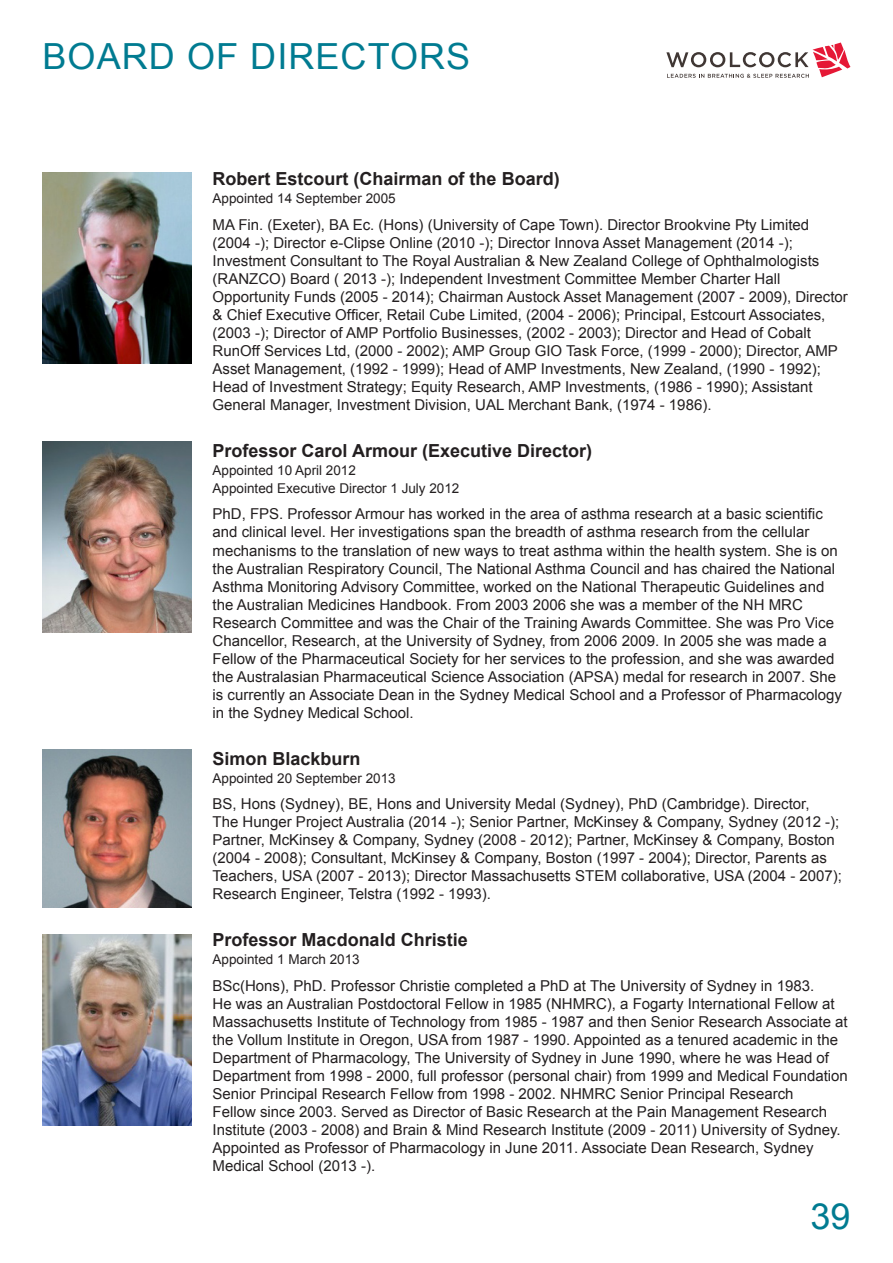
<style>
.page{position:relative;width:893px;height:1263px;background:#fff}
.page>*{position:absolute;margin:0;border:0;box-sizing:border-box;transform-origin:0 0}
.blue_page_heading{font:36px "Arial";letter-spacing:.03em;color:#007b91}
.red_heading{font:700 18px "Arial";color:#231f20}
.red_heading-2{font:15px/18px "Arial";color:#231f20}
.red_heading-3{font:13.5px "Arial";color:#231f20}
</style>
<div class="page">
<svg style="left:666px;top:43px;width:184px;height:35px"></svg>
<img style="left:43px;top:172px;width:148px;height:192px">
<img style="left:43px;top:441px;width:148px;height:191px">
<img style="left:43px;top:750px;width:148px;height:158px">
<img style="left:43px;top:934px;width:148px;height:192px">
<p class="blue_page_heading" style="left:43px;top:33px;width:429px">BOARD OF DIRECTORS</p>
<p class="red_heading" style="left:213px;top:167px;width:349px">Robert Estcourt (Chairman of the Board)</p>
<p class="red_heading-3" style="left:213px;top:190px;width:185px">Appointed 14 September 2005</p>
<p class="red_heading-2" style="left:213px;top:216px;width:637px">MA Fin. (Exeter), BA Ec. (Hons) (University of Cape Town). Director Brookvine Pty Limited (2004 -); Director e-Clipse Online (2010 -); Director Innova Asset Management (2014 -); Investment Consultant to The Royal Australian &amp; New Zealand College of Ophthalmologists (RANZCO) Board ( 2013 -); Independent Investment Committee Member Charter Hall Opportunity Funds (2005 - 2014); Chairman Austock Asset Management (2007 - 2009), Director &amp; Chief Executive Officer, Retail Cube Limited, (2004 - 2006); Principal, Estcourt Associates, (2003 -); Director of AMP Portfolio Businesses, (2002 - 2003); Director and Head of Cobalt RunOff Services Ltd, (2000 - 2002); AMP Group GIO Task Force, (1999 - 2000); Director, AMP Asset Management, (1992 - 1999); Head of AMP Investments, New Zealand, (1990 - 1992); Head of Investment Strategy; Equity Research, AMP Investments, (1986 - 1990); Assistant General Manager, Investment Division, UAL Merchant Bank, (1974 - 1986).</p>
<p class="red_heading" style="left:213px;top:439px;width:381px">Professor Carol Armour (Executive Director)</p>
<p class="red_heading-3" style="left:213px;top:461px;width:145px">Appointed 10 April 2012</p>
<p class="red_heading-3" style="left:213px;top:479px;width:248px">Appointed Executive Director 1 July 2012</p>
<p class="red_heading-2" style="left:213px;top:505px;width:631px">PhD, FPS. Professor Armour has worked in the area of asthma research at a basic scientific and clinical level. Her investigations span the breadth of asthma research from the cellular mechanisms to the translation of new ways to treat asthma within the health system. She is on the Australian Respiratory Council, The National Asthma Council and has chaired the National Asthma Monitoring Advisory Committee, worked on the National Therapeutic Guidelines and the Australian Medicines Handbook. From 2003 2006 she was a member of the NH MRC Research Committee and was the Chair of the Training Awards Committee. She was Pro Vice Chancellor, Research, at the University of Sydney, from 2006 2009. In 2005 she was made a Fellow of the Pharmaceutical Society for her services to the profession, and she was awarded the Australasian Pharmaceutical Science Association (APSA) medal for research in 2007. She is currently an Associate Dean in the Sydney Medical School and a Professor of Pharmacology in the Sydney Medical School.</p>
<p class="red_heading" style="left:213px;top:746px;width:150px">Simon Blackburn</p>
<p class="red_heading-3" style="left:213px;top:769px;width:185px">Appointed 20 September 2013</p>
<p class="red_heading-2" style="left:213px;top:795px;width:631px">BS, Hons (Sydney), BE, Hons and University Medal (Sydney), PhD (Cambridge). Director,<br>The Hunger Project Australia (2014 -); Senior Partner, McKinsey &amp; Company, Sydney (2012 -); Partner, McKinsey &amp; Company, Sydney (2008 - 2012); Partner, McKinsey &amp; Company, Boston (2004 - 2008); Consultant, McKinsey &amp; Company, Boston (1997 - 2004); Director, Parents as Teachers, USA (2007 - 2013); Director Massachusetts STEM collaborative, USA (2004 - 2007); Research Engineer, Telstra (1992 - 1993).</p>
<p class="red_heading" style="left:213px;top:928px;width:257px">Professor Macdonald Christie</p>
<p class="red_heading-3" style="left:213px;top:951px;width:149px">Appointed 1 March 2013</p>
<p class="red_heading-2" style="left:213px;top:977px;width:637px">BSc(Hons), PhD. Professor Christie completed a PhD at The University of Sydney in 1983.<br>He was an Australian Postdoctoral Fellow in 1985 (NHMRC), a Fogarty International Fellow at Massachusetts Institute of Technology from 1985 - 1987 and then Senior Research Associate at the Vollum Institute in Oregon, USA from 1987 - 1990. Appointed as a tenured academic in the Department of Pharmacology, The University of Sydney in June 1990, where he was Head of Department from 1998 - 2000, full professor (personal chair) from 1999 and Medical Foundation Senior Principal Research Fellow from 1998 - 2002. NHMRC Senior Principal Research<br>Fellow since 2003. Served as Director of Basic Research at the Pain Management Research Institute (2003 - 2008) and Brain &amp; Mind Research Institute (2009 - 2011) University of Sydney.<br>Appointed as Professor of Pharmacology in June 2011. Associate Dean Research, Sydney Medical School (2013 -).</p>
<h1 class="blue_page_heading" style="left:810px;top:1193px;width:42px">39</h1>
</div>
